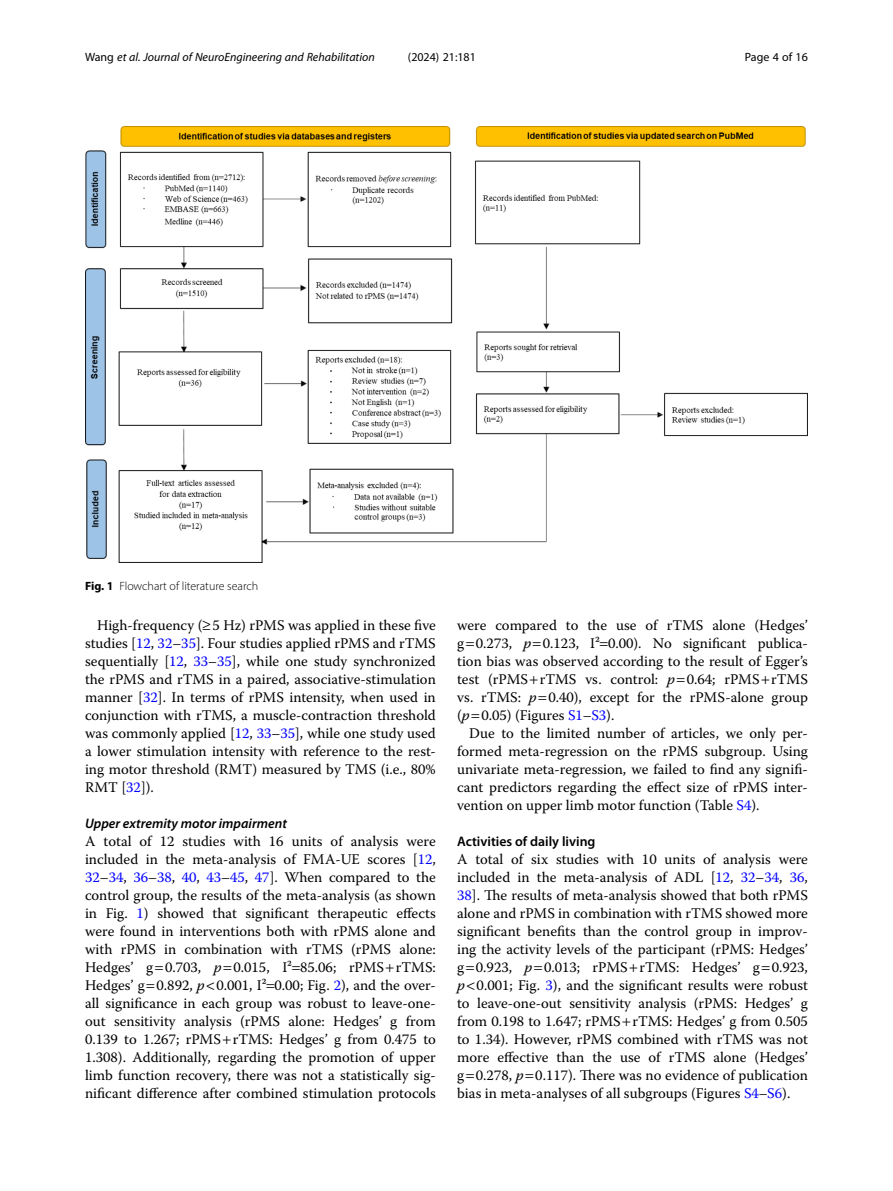
<style>
.page{position:relative;width:893px;height:1191px;background:#fff}
.page>*{position:absolute;margin:0;border:0;box-sizing:border-box;transform-origin:0 0}
.Body_Text{font:14.7px/18px "Warnock Pro";color:#000;text-align:justify}
.Body_Text_Indent{font:14.7px/18px "Warnock Pro";color:#000;text-align:justify}
.Head_3{font:italic 600 13.8px "Myriad Pro";color:#000}
.Head_2{font:600 13.8px "Myriad Pro";color:#000}
.t1{font:italic 12px "Myriad Pro";color:#000}
.Figure_Caption{font:300 12px "Myriad Pro";color:#000}
.t2{font:12px "Myriad Pro";color:#000}
.s1{font-style:normal}
.s2{font-weight:700}
.s3{color:#00f}
.s4{font-style:italic}
</style>
<div class="page">
<img style="left:85px;top:126px;width:723px;height:436px">
<p class="t1" style="left:85px;top:50px;width:291px"><span class="s1">Wang</span> et al. Journal of NeuroEngineering and Rehabilitation</p>
<p class="t2" style="left:408px;top:50px;width:70px">(2024) 21:181</p>
<p class="t2" style="left:745px;top:50px;width:65px">Page 4 of 16</p>
<p class="Figure_Caption" style="left:85px;top:578px;width:175px"><span class="s2">Fig. 1</span> Flowchart of literature search</p>
<p class="Body_Text_Indent" style="left:85px;top:616px;width:352px;text-indent:12px">High-frequency (≥5 Hz) rPMS was applied in these five studies [<span class="s3">12</span>, <span class="s3">32</span>–<span class="s3">35</span>]. Four studies applied rPMS and rTMS sequentially [<span class="s3">12</span>, <span class="s3">33</span>–<span class="s3">35</span>], while one study synchronized the rPMS and rTMS in a paired, associative-stimulation manner [<span class="s3">32</span>]. In terms of rPMS intensity, when used in conjunction with rTMS, a muscle-contraction threshold was commonly applied [<span class="s3">12</span>, <span class="s3">33</span>–<span class="s3">35</span>], while one study used a lower stimulation intensity with reference to the rest&shy;ing motor threshold (RMT) measured by TMS (i.e., 80% RMT [<span class="s3">32</span>]).</p>
<p class="Head_3" style="left:85px;top:815px;width:203px">Upper extremity motor impairment</p>
<p class="Body_Text" style="left:85px;top:832px;width:352px">A total of 12 studies with 16 units of analysis were included in the meta-analysis of FMA-UE scores [<span class="s3">12</span>, <span class="s3">32</span>–<span class="s3">34</span>, <span class="s3">36</span>–<span class="s3">38</span>, <span class="s3">40</span>, <span class="s3">43</span>–<span class="s3">45</span>, <span class="s3">47</span>]. When compared to the control group, the results of the meta-analysis (as shown in Fig. <span class="s3">1</span>) showed that significant therapeutic effects were found in interventions both with rPMS alone and with rPMS in combination with rTMS (rPMS alone:<br>Hedges’ g 0.703, <span class="s4">p</span> 0.015, I² 85.06; rPMS rTMS:<br>Hedges’ g 0.892, <span class="s4">p</span> 0.001, I² 0.00; Fig. <span class="s3">2</span>), and the over&shy;all significance in each group was robust to leave-one&shy;out sensitivity analysis (rPMS alone: Hedges’ g from 0.139 to 1.267; rPMS rTMS: Hedges’ g from 0.475 to 1.308). Additionally, regarding the promotion of upper limb function recovery, there was not a statistically sig&shy;nificant difference after combined stimulation protocols</p>
<p class="Body_Text" style="left:457px;top:616px;width:352px">were compared to the use of rTMS alone (Hedges’ g 0.273, <span class="s4">p</span> 0.123, I² 0.00). No significant publica&shy;tion bias was observed according to the result of Egger’s test (rPMS rTMS vs. control: <span class="s4">p</span> 0.64; rPMS rTMS vs. rTMS: <span class="s4">p</span> 0.40), except for the rPMS-alone group (<span class="s4">p</span> 0.05) (Figures <span class="s3">S1</span>–<span class="s3">S3</span>).</p>
<p class="Body_Text_Indent" style="left:457px;top:724px;width:352px;text-indent:12px">Due to the limited number of articles, we only per&shy;formed meta-regression on the rPMS subgroup. Using univariate meta-regression, we failed to find any signifi&shy;cant predictors regarding the effect size of rPMS inter&shy;vention on upper limb motor function (Table <span class="s3">S4</span>).</p>
<p class="Head_2" style="left:457px;top:833px;width:140px">Activities of daily living</p>
<p class="Body_Text" style="left:457px;top:850px;width:352px">A total of six studies with 10 units of analysis were included in the meta-analysis of ADL [<span class="s3">12</span>, <span class="s3">32</span>–<span class="s3">34</span>, <span class="s3">36</span>, <span class="s3">38</span>]. The results of meta-analysis showed that both rPMS alone and rPMS in combination with rTMS showed more significant benefits than the control group in improv&shy;ing the activity levels of the participant (rPMS: Hedges’ g 0.923, <span class="s4">p</span> 0.013; rPMS rTMS: Hedges’ g 0.923, <span class="s4">p</span> 0.001; Fig. <span class="s3">3</span>), and the significant results were robust to leave-one-out sensitivity analysis (rPMS: Hedges’ g from 0.198 to 1.647; rPMS rTMS: Hedges’ g from 0.505 to 1.34). However, rPMS combined with rTMS was not more effective than the use of rTMS alone (Hedges’ g 0.278, <span class="s4">p</span> 0.117). There was no evidence of publication bias in meta-analyses of all subgroups (Figures <span class="s3">S4</span>–<span class="s3">S6</span>).</p>
</div>
